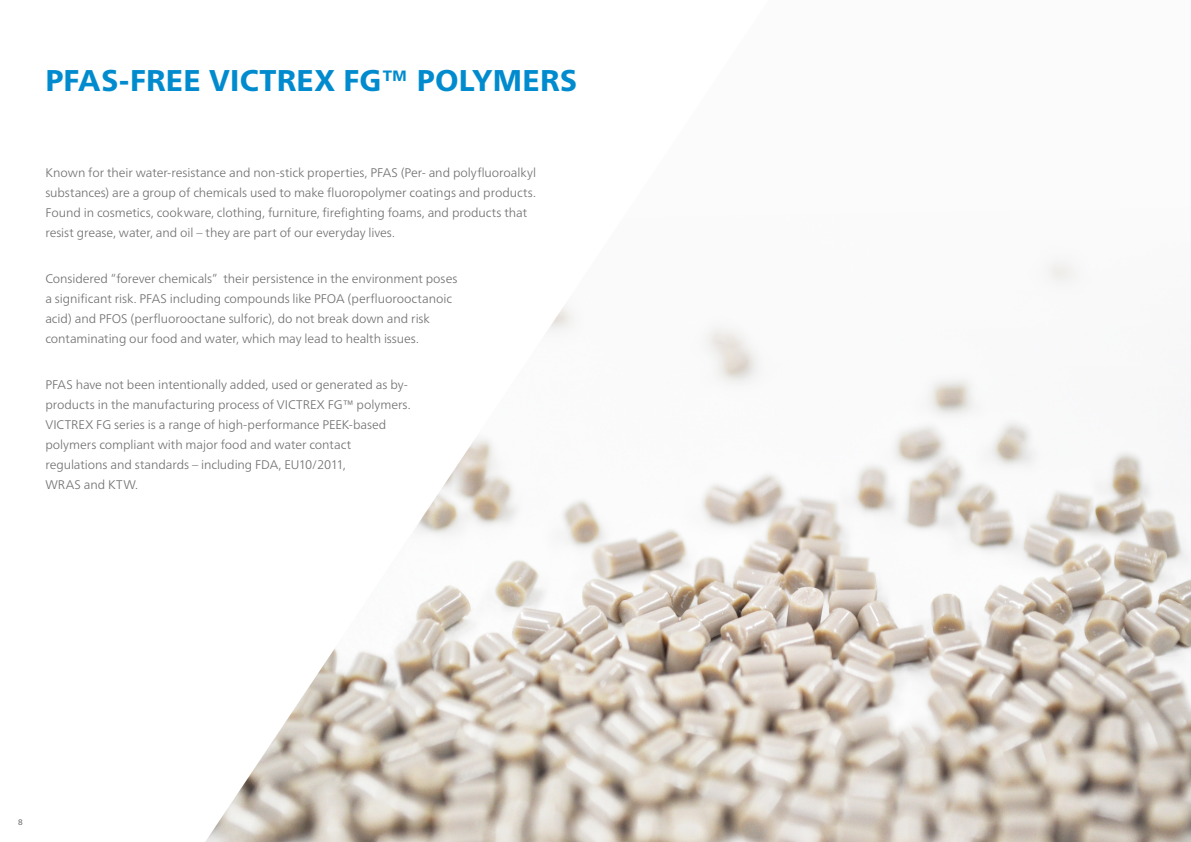
<style>
.page{position:relative;width:1191px;height:842px;background:#fff}
.page>*{position:absolute;margin:0;border:0;box-sizing:border-box;transform-origin:0 0}
.t1{font:800 30px "Frutiger Neue LTW1 G";letter-spacing:.01em;color:#008bce}
.t2{font:300 12.5px/20px "Frutiger Neue LTW1 G";letter-spacing:-.005em;color:#706f6f}
.t3{font:8px "Frutiger Neue LTW1 G";color:#706f6f}
</style>
<div class="page">
<img style="left:205px;top:260px;width:986px;height:582px">
<h1 class="t1" style="left:45px;top:58px;width:533px">PFAS-FREE VICTREX FG™ POLYMERS</h1>
<p class="t2" style="left:45px;top:162px;width:492px">Known for their water-resistance and non-stick properties, PFAS (Per- and polyfluoroalkyl substances) are a group of chemicals used to make fluoropolymer coatings and products.<br>Found in cosmetics, cookware, clothing, furniture, firefighting foams, and products that resist grease, water, and oil – they are part of our everyday lives.</p>
<p class="t2" style="left:45px;top:268px;width:413px">Considered “forever chemicals” their persistence in the environment poses a significant risk. PFAS including compounds like PFOA (perfluorooctanoic acid) and PFOS (perfluorooctane sulforic), do not break down and risk contaminating our food and water, which may lead to health issues.</p>
<p class="t2" style="left:45px;top:373px;width:367px">PFAS have not been intentionally added, used or generated as by&shy;products in the manufacturing process of VICTREX FG™ polymers.<br>VICTREX FG series is a range of high-performance PEEK-based polymers compliant with major food and water contact regulations and standards – including FDA, EU10/2011,<br>WRAS and KTW.</p>
<p class="t3" style="left:18px;top:816px;width:6px">8</p>
</div>
